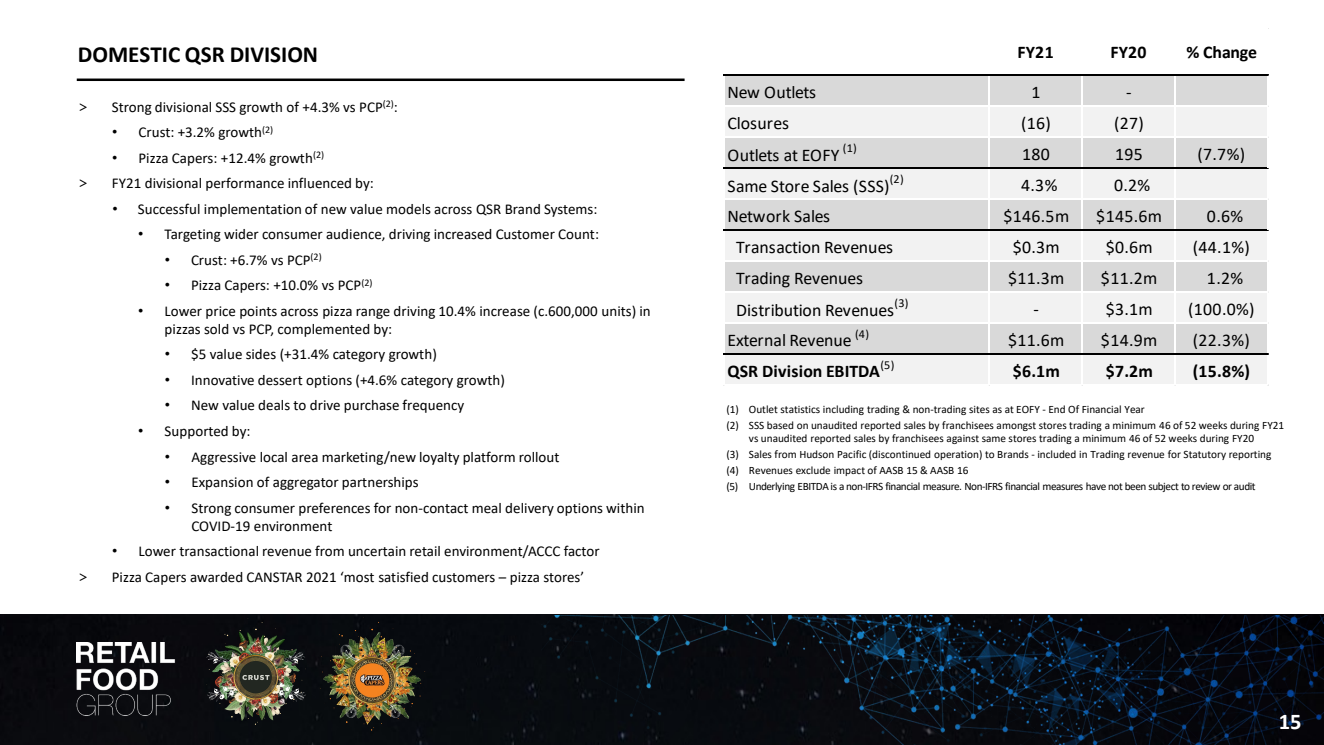
<style>
.page{position:relative;width:1324px;height:745px;background:#fff}
.page>*{position:absolute;margin:0;border:0;box-sizing:border-box;transform-origin:0 0}
.t1{font:700 23.12px "Calibri";color:#000}
.t2{font:700 22.5px "Calibri";color:#fff}
.t3{font:17.88px "Calibri";color:#000}
.t4{font:700 17.88px "Calibri";letter-spacing:.005em;color:#000}
.t5{font:17.88px "Calibri";letter-spacing:-.02em;color:#000}
.t6{font:15px/18px "Calibri";color:#000}
.t7{font:12.25px "Calibri";color:#000}
.t8{font:11.25px/13.5px "Calibri";letter-spacing:-.005em;color:#000}
.t9{font:11.25px "Calibri";letter-spacing:-.04em;color:#000}
.s1{font-family:"Microsoft Jheng Hei"}
.s2{font-family:"Arial"}
</style>
<div class="page">
<div style="left:0;top:614px;width:1323px;height:130px;background:#080a0f"></div>
<img style="left:77px;top:642px;width:98px;height:73px">
<img style="left:542px;top:615px;width:781px;height:129px">
<hr style="left:77px;top:78px;width:607px;height:3px;background:#000">
<img style="left:197px;top:614px;width:112px;height:126px">
<img style="left:309px;top:614px;width:128px;height:130px">
<div style="left:724px;top:75px;width:266px;height:32px;background:#d9d9d9"></div>
<div style="left:989px;top:75px;width:186px;height:32px;background:#d9d9d9"></div>
<div style="left:1174px;top:75px;width:94px;height:32px;background:#d9d9d9"></div>
<div style="left:724px;top:106px;width:266px;height:32px;background:#f2f2f2"></div>
<div style="left:989px;top:106px;width:186px;height:32px;background:#f2f2f2"></div>
<div style="left:1174px;top:106px;width:94px;height:32px;background:#f2f2f2"></div>
<div style="left:724px;top:137px;width:266px;height:32px;background:#d9d9d9"></div>
<div style="left:989px;top:137px;width:186px;height:32px;background:#d9d9d9"></div>
<div style="left:1174px;top:137px;width:94px;height:32px;background:#d9d9d9"></div>
<div style="left:724px;top:168px;width:266px;height:32px;background:#f2f2f2"></div>
<div style="left:989px;top:168px;width:186px;height:32px;background:#f2f2f2"></div>
<div style="left:1174px;top:168px;width:94px;height:32px;background:#f2f2f2"></div>
<div style="left:724px;top:199px;width:266px;height:32px;background:#d9d9d9"></div>
<div style="left:989px;top:199px;width:186px;height:32px;background:#d9d9d9"></div>
<div style="left:1174px;top:199px;width:94px;height:32px;background:#d9d9d9"></div>
<div style="left:724px;top:230px;width:266px;height:32px;background:#f2f2f2"></div>
<div style="left:989px;top:230px;width:186px;height:32px;background:#f2f2f2"></div>
<div style="left:1174px;top:230px;width:94px;height:32px;background:#f2f2f2"></div>
<div style="left:724px;top:261px;width:266px;height:32px;background:#d9d9d9"></div>
<div style="left:989px;top:261px;width:186px;height:32px;background:#d9d9d9"></div>
<div style="left:1174px;top:261px;width:94px;height:32px;background:#d9d9d9"></div>
<div style="left:724px;top:292px;width:266px;height:32px;background:#f2f2f2"></div>
<div style="left:989px;top:292px;width:186px;height:32px;background:#f2f2f2"></div>
<div style="left:1174px;top:292px;width:94px;height:32px;background:#f2f2f2"></div>
<div style="left:724px;top:323px;width:544px;height:32px;background:#d9d9d9"></div>
<div style="left:724px;top:354px;width:544px;height:32px;background:#f2f2f2"></div>
<hr style="left:723px;top:74px;width:545px;height:2px;background:#000">
<hr style="left:724px;top:105px;width:544px;height:2px;background:#fff">
<hr style="left:724px;top:136px;width:544px;height:2px;background:#fff">
<hr style="left:988px;top:76px;width:2px;height:91px;background:#fff">
<hr style="left:1081px;top:76px;width:2px;height:91px;background:#fff">
<hr style="left:1174px;top:76px;width:1px;height:91px;background:#fff">
<hr style="left:723px;top:167px;width:545px;height:2px;background:#000">
<hr style="left:1266px;top:76px;width:2px;height:91px;background:#fff">
<hr style="left:724px;top:198px;width:544px;height:2px;background:#fff">
<hr style="left:988px;top:169px;width:2px;height:60px;background:#fff">
<hr style="left:1081px;top:169px;width:2px;height:60px;background:#fff">
<hr style="left:1174px;top:169px;width:1px;height:60px;background:#fff">
<hr style="left:723px;top:229px;width:545px;height:2px;background:#000">
<hr style="left:1266px;top:169px;width:2px;height:60px;background:#fff">
<hr style="left:724px;top:260px;width:544px;height:2px;background:#fff">
<hr style="left:724px;top:291px;width:544px;height:2px;background:#fff">
<hr style="left:724px;top:322px;width:544px;height:2px;background:#fff">
<hr style="left:988px;top:231px;width:2px;height:122px;background:#fff">
<hr style="left:1081px;top:231px;width:2px;height:122px;background:#fff">
<hr style="left:1174px;top:231px;width:1px;height:122px;background:#fff">
<hr style="left:723px;top:353px;width:545px;height:2px;background:#000">
<hr style="left:1266px;top:231px;width:2px;height:122px;background:#fff">
<hr style="left:988px;top:355px;width:2px;height:31px;background:#fff">
<hr style="left:1081px;top:355px;width:2px;height:31px;background:#fff">
<hr style="left:1174px;top:355px;width:1px;height:31px;background:#fff">
<hr style="left:724px;top:384px;width:544px;height:2px;background:#fff">
<hr style="left:1266px;top:355px;width:2px;height:31px;background:#fff">
<h1 class="t1" style="left:78px;top:38px;width:242px">DOMESTIC QSR DIVISION</h1>
<p class="t6" style="left:78px;top:97px;width:321px"><span class="s1">&gt;</span> Strong divisional SSS growth of +4.3% vs PCP<sup>(2)</sup>:</p>
<p class="t6" style="left:112px;top:123px;width:162px"><span class="s2">•</span> Crust: +3.2% growth<sup>(2)</sup></p>
<p class="t6" style="left:112px;top:148px;width:213px"><span class="s2">•</span> Pizza Capers: +12.4% growth<sup>(2)</sup></p>
<p class="t6" style="left:78px;top:174px;width:297px"><span class="s1">&gt;</span> FY21 divisional performance influenced by:</p>
<p class="t6" style="left:112px;top:199px;width:486px"><span class="s2">•</span> Successful implementation of new value models across QSR Brand Systems:</p>
<p class="t6" style="left:138px;top:225px;width:462px"><span class="s2">•</span> Targeting wider consumer audience, driving increased Customer Count:</p>
<p class="t6" style="left:165px;top:250px;width:158px"><span class="s2">•</span> Crust: +6.7% vs PCP<sup>(2)</sup></p>
<p class="t6" style="left:165px;top:276px;width:209px"><span class="s2">•</span> Pizza Capers: +10.0% vs PCP<sup>(2)</sup></p>
<p class="t6" style="left:165px;top:301px;width:487px;text-indent:-27px"><span class="s2">•</span> Lower price points across pizza range driving 10.4% increase (c.600,000 units) in pizzas sold vs PCP, complemented by:</p>
<p class="t6" style="left:165px;top:345px;width:273px"><span class="s2">•</span> $5 value sides (+31.4% category growth)</p>
<p class="t6" style="left:165px;top:370px;width:342px"><span class="s2">•</span> Innovative dessert options (+4.6% category growth)</p>
<p class="t6" style="left:165px;top:396px;width:301px"><span class="s2">•</span> New value deals to drive purchase frequency</p>
<p class="t6" style="left:138px;top:421px;width:114px"><span class="s2">•</span> Supported by:</p>
<p class="t6" style="left:165px;top:447px;width:396px"><span class="s2">•</span> Aggressive local area marketing/new loyalty platform rollout</p>
<p class="t6" style="left:165px;top:472px;width:255px"><span class="s2">•</span> Expansion of aggregator partnerships</p>
<p class="t6" style="left:191px;top:498px;width:455px;text-indent:-27px"><span class="s2">•</span> Strong consumer preferences for non-contact meal delivery options within<br>COVID-19 environment</p>
<p class="t6" style="left:112px;top:541px;width:489px"><span class="s2">•</span> Lower transactional revenue from uncertain retail environment/ACCC factor</p>
<p class="t6" style="left:78px;top:567px;width:508px"><span class="s1">&gt;</span> Pizza Capers awarded CANSTAR 2021 ‘most satisfied customers – pizza stores’</p>
<p class="t4" style="left:1017px;top:40px;width:38px">FY21</p>
<p class="t4" style="left:1110px;top:40px;width:38px">FY20</p>
<p class="t4" style="left:1186px;top:40px;width:72px">% Change</p>
<p class="t5" style="left:727px;top:79px;width:90px">New Outlets</p>
<p class="t3" style="left:1031px;top:79px;width:11px">1</p>
<p class="t3" style="left:1126px;top:79px;width:7px">-</p>
<p class="t3" style="left:727px;top:110px;width:63px">Closures</p>
<p class="t3" style="left:1021px;top:110px;width:31px">(16)</p>
<p class="t3" style="left:1114px;top:110px;width:31px">(27)</p>
<p class="t3" style="left:727px;top:142px;width:113px">Outlets at EOFY</p>
<p class="t7" style="left:843px;top:140px;width:16px">(1)</p>
<p class="t3" style="left:1022px;top:141px;width:29px">180</p>
<p class="t3" style="left:1114px;top:141px;width:29px">195</p>
<p class="t3" style="left:1197px;top:141px;width:49px">(7.7%)</p>
<p class="t3" style="left:727px;top:173px;width:163px">Same Store Sales (SSS)</p>
<p class="t7" style="left:889px;top:171px;width:16px">(2)</p>
<p class="t3" style="left:1021px;top:172px;width:38px">4.3%</p>
<p class="t3" style="left:1114px;top:172px;width:38px">0.2%</p>
<p class="t3" style="left:727px;top:203px;width:104px">Network Sales</p>
<p class="t3" style="left:1003px;top:203px;width:67px">$146.5m</p>
<p class="t3" style="left:1096px;top:203px;width:67px">$145.6m</p>
<p class="t3" style="left:1206px;top:203px;width:38px">0.6%</p>
<p class="t3" style="left:736px;top:234px;width:158px">Transaction Revenues</p>
<p class="t3" style="left:1012px;top:234px;width:49px">$0.3m</p>
<p class="t3" style="left:1105px;top:234px;width:49px">$0.6m</p>
<p class="t3" style="left:1192px;top:234px;width:58px">(44.1%)</p>
<p class="t3" style="left:736px;top:265px;width:128px">Trading Revenues</p>
<p class="t3" style="left:1008px;top:265px;width:58px">$11.3m</p>
<p class="t3" style="left:1100px;top:265px;width:58px">$11.2m</p>
<p class="t3" style="left:1206px;top:265px;width:38px">1.2%</p>
<p class="t3" style="left:736px;top:297px;width:159px">Distribution Revenues</p>
<p class="t7" style="left:894px;top:294px;width:16px">(3)</p>
<p class="t3" style="left:1033px;top:296px;width:7px">-</p>
<p class="t3" style="left:1105px;top:296px;width:49px">$3.1m</p>
<p class="t3" style="left:1188px;top:296px;width:68px">(100.0%)</p>
<p class="t3" style="left:727px;top:328px;width:126px">External Revenue</p>
<p class="t7" style="left:855px;top:325px;width:16px">(4)</p>
<p class="t3" style="left:1008px;top:327px;width:58px">$11.6m</p>
<p class="t3" style="left:1100px;top:327px;width:58px">$14.9m</p>
<p class="t3" style="left:1192px;top:327px;width:58px">(22.3%)</p>
<p class="t4" style="left:727px;top:359px;width:154px">QSR Division EBITDA</p>
<p class="t7" style="left:880px;top:356px;width:16px">(5)</p>
<p class="t4" style="left:1012px;top:358px;width:49px">$6.1m</p>
<p class="t4" style="left:1105px;top:358px;width:49px">$7.2m</p>
<p class="t4" style="left:1192px;top:358px;width:59px">(15.8%)</p>
<p class="t8" style="left:726px;top:402px;width:420px">(1) Outlet statistics including trading &amp; non-trading sites as at EOFY - End Of Financial Year</p>
<p class="t8" style="left:749px;top:418px;width:537px;text-indent:-22px">(2) SSS based on unaudited reported sales by franchisees amongst stores trading a minimum 46 of 52 weeks during FY21 vs unaudited reported sales by franchisees against same stores trading a minimum 46 of 52 weeks during FY20</p>
<p class="t8" style="left:726px;top:447px;width:546px">(3) Sales from Hudson Pacific (discontinued operation) to Brands - included in Trading revenue for Statutory reporting</p>
<p class="t8" style="left:726px;top:463px;width:244px">(4) Revenues exclude impact of AASB 15 &amp; AASB 16</p>
<p class="t9" style="left:726px;top:478px;width:530px">(5) Underlying EBITDA is a non-IFRS financial measure. Non-IFRS financial measures have not been subject to review or audit</p>
<p class="t2" style="left:1278px;top:705px;width:24px">15</p>
</div>
